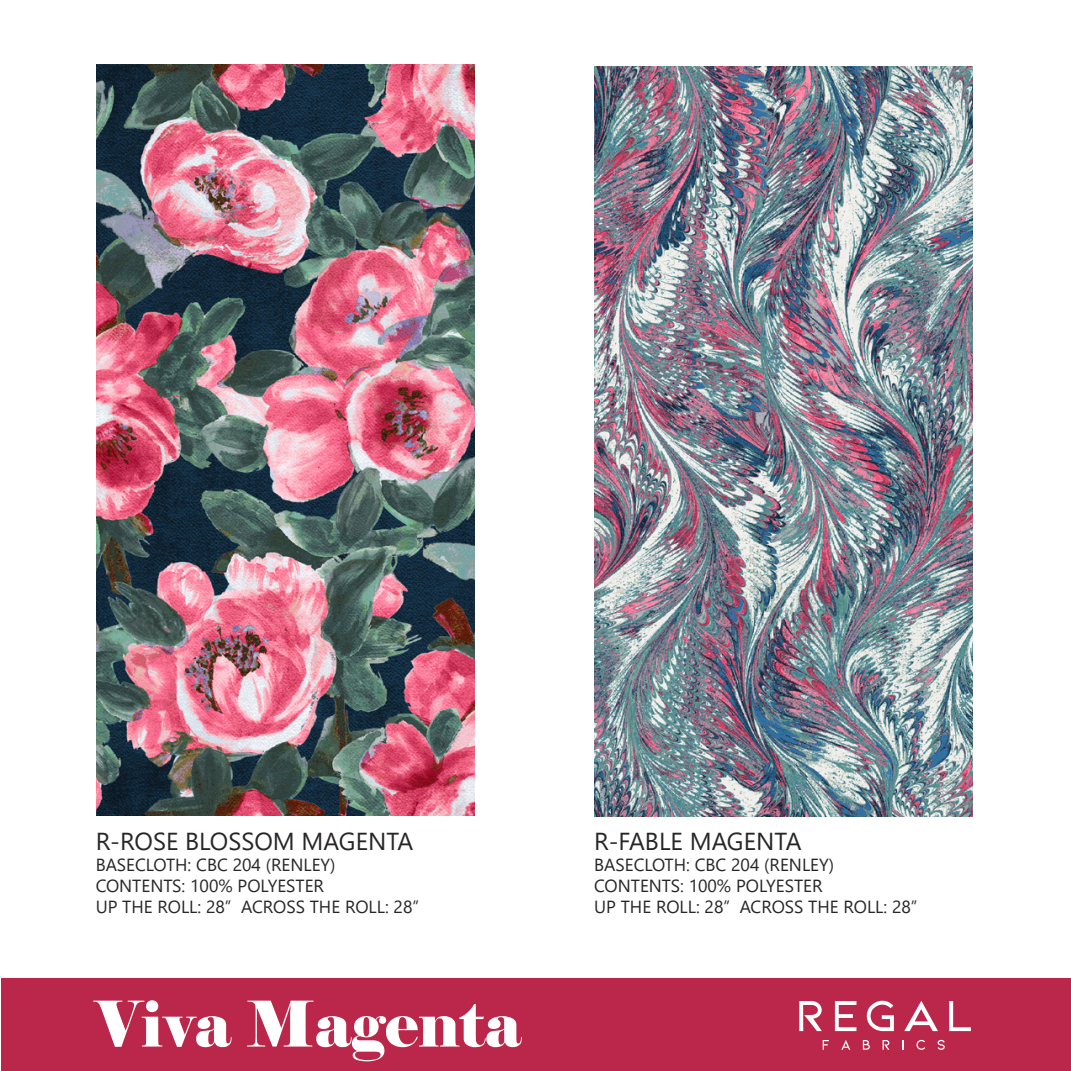
<style>
.page{position:relative;width:1071px;height:1071px;background:#fff}
.page>*{position:absolute;margin:0;border:0;box-sizing:border-box;transform-origin:0 0}
.t1{font:63px "Elephant";color:#fff}
.t2{font:24.5px "Segoe UI";color:#272525}
.t3{font:17.5px/21px "Segoe UI";color:#272525}
</style>
<div class="page">
<img style="left:96px;top:65px;width:378px;height:750px">
<img style="left:594px;top:66px;width:378px;height:751px">
<div style="left:1px;top:978px;width:1070px;height:93px;background:#bb274a"></div>
<svg style="left:799px;top:1001px;width:23px;height:30px"></svg>
<svg style="left:835px;top:1001px;width:21px;height:30px"></svg>
<svg style="left:867px;top:1001px;width:27px;height:30px"></svg>
<svg style="left:904px;top:1001px;width:34px;height:30px"></svg>
<svg style="left:949px;top:1001px;width:22px;height:30px"></svg>
<svg style="left:823px;top:1040px;width:6px;height:10px"></svg>
<svg style="left:841px;top:1040px;width:9px;height:10px"></svg>
<svg style="left:863px;top:1040px;width:7px;height:10px"></svg>
<svg style="left:883px;top:1040px;width:6px;height:10px"></svg>
<svg style="left:902px;top:1040px;width:2px;height:10px"></svg>
<svg style="left:917px;top:1040px;width:8px;height:10px"></svg>
<svg style="left:938px;top:1040px;width:7px;height:10px"></svg>
<h2 class="t2" style="left:96px;top:818px;width:319px">R-ROSE BLOSSOM MAGENTA</h2>
<p class="t3" style="left:96px;top:853px;width:325px">BASECLOTH: CBC 204 (RENLEY)<br>CONTENTS: 100% POLYESTER<br>UP THE ROLL: 28” ACROSS THE ROLL: 28”</p>
<h1 class="t1" style="left:95px;top:985px;width:428px">Viva Magenta</h1>
<h2 class="t2" style="left:594px;top:818px;width:209px">R-FABLE MAGENTA</h2>
<p class="t3" style="left:594px;top:852px;width:325px">BASECLOTH: CBC 204 (RENLEY)<br>CONTENTS: 100% POLYESTER<br>UP THE ROLL: 28” ACROSS THE ROLL: 28”</p>
</div>
